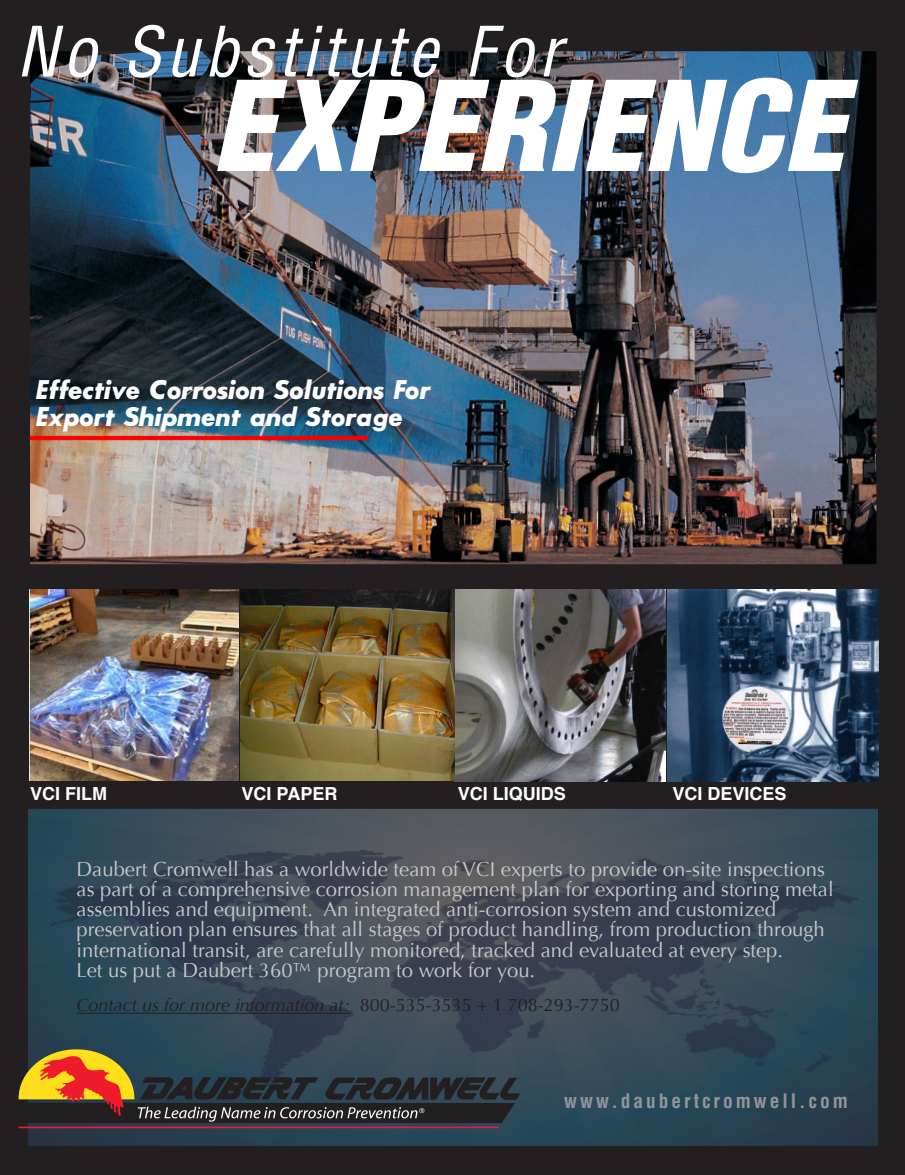
<style>
.page{position:relative;width:905px;height:1175px;background:#fff}
.page>*{position:absolute;margin:0;border:0;box-sizing:border-box;transform-origin:0 0}
.t1{font:italic 900 condensed 121.5px "Helvetica";color:#fff}
.t2{font:italic condensed 67.5px "Helvetica";letter-spacing:.075em;color:#fff}
.t3{font:italic 700 26.25px/27px "Bougan Black S Si";color:#fff}
.t4{font:20.25px/20.2px "Optima";color:#c7c8ca}
.t5{font:700 condensed 19.5px "Helvetica";letter-spacing:.15em;color:#939598}
.t6{font:italic 18px "Optima";color:#231f20}
.t7{font:700 18px "Helvetica";color:#fff}
.s1{font-style:normal}
</style>
<div class="page">
<div style="left:0;top:0;width:904px;height:1174px;background:#231f20"></div>
<img style="left:31px;top:52px;width:844px;height:511px">
<div style="left:27px;top:48px;width:852px;height:519px;border:3px solid #231f20"></div>
<img style="left:30px;top:589px;width:635px;height:192px">
<img style="left:667px;top:589px;width:211px;height:192px">
<img style="left:29px;top:810px;width:847px;height:334px">
<div style="left:26px;top:807px;width:853px;height:340px;border:2px solid #231f20"></div>
<svg style="left:18px;top:1049px;width:502px;height:79px;background:#4a443f"></svg>
<div style="left:30px;top:436px;width:338px;height:4px;background:#fa0000;border:1px solid #fa0000"></div>
<hr style="left:76px;top:1012px;width:274px;height:1px;background:#231f20">
<h2 class="t2" style="left:16px;top:10px;width:545px">No Substitute For</h2>
<h1 class="t1" style="left:211px;top:49px;width:634px">EXPERIENCE</h1>
<p class="t3" style="left:34px;top:376px;width:396px">Effective Corrosion Solutions For<br>Export Shipment and Storage</p>
<p class="t7" style="left:30px;top:779px;width:79px">VCI FILM</p>
<p class="t7" style="left:242px;top:779px;width:97px">VCI PAPER</p>
<p class="t7" style="left:458px;top:779px;width:110px">VCI LIQUIDS</p>
<p class="t7" style="left:672px;top:779px;width:116px">VCI DEVICES</p>
<p class="t4" style="left:76px;top:859px;width:758px">Daubert Cromwell has a worldwide team of VCI experts to provide on-site inspections as part of a comprehensive corrosion management plan for exporting and storing metal assemblies and equipment. An integrated anti-corrosion system and customized preservation plan ensures that all stages of product handling, from production through international transit, are carefully monitored, tracked and evaluated at every step.<br>Let us put a Daubert 360™ program to work for you.</p>
<p class="t6" style="left:76px;top:994px;width:545px">Contact us for more information at: <span class="s1">800-535-3535 + 1 708-293-7750</span></p>
<p class="t5" style="left:564px;top:1088px;width:285px">www.daubertcromwell.com</p>
</div>
